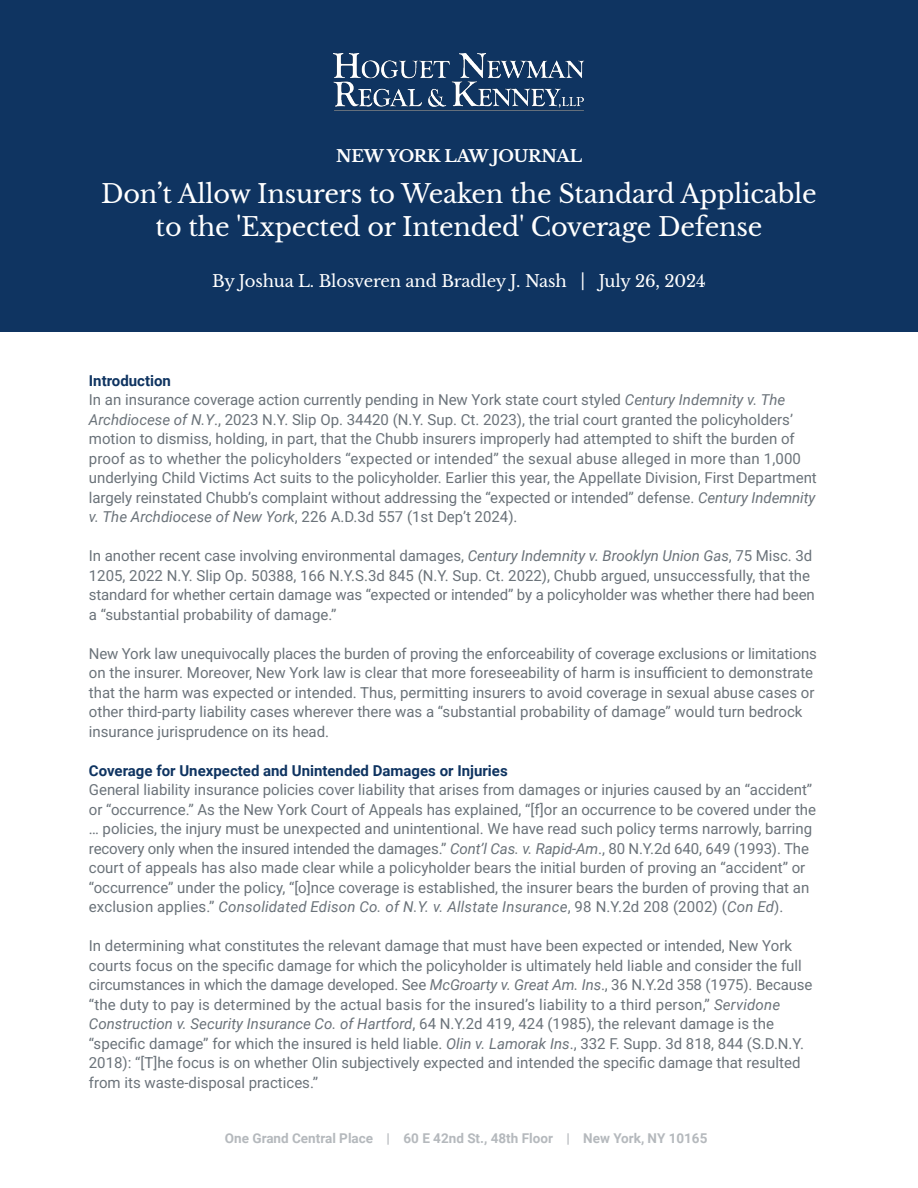
<style>
.page{position:relative;width:918px;height:1188px;background:#fff}
.page>*{position:absolute;margin:0;border:0;box-sizing:border-box;transform-origin:0 0}
.t1{font:25.5px/33px "Libre Baskerville";letter-spacing:-.01em;color:#fff;text-align:center}
.t2{font:16.5px "Libre Baskerville";letter-spacing:-.01em;color:#fff}
.t3{font:700 16.5px "Libre Baskerville";letter-spacing:-.01em;color:#fff}
.t4{font:15px/19.5px "Roboto";color:#6b737a}
.t5{font:700 15px "Roboto";color:#0f3461}
.t6{font:700 13.5px "Roboto";color:#b5b9bd}
.s1{font-style:italic}
</style>
<div class="page">
<div style="left:0;top:0;width:918px;height:332px;background:#0f3461"></div>
<img style="left:333px;top:54px;width:251px;height:57px">
<p class="t3" style="left:336px;top:146px;width:248px">NEW YORK LAW JOURNAL</p>
<p class="t1" style="left:101px;top:177px;width:717px">Don’t Allow Insurers to Weaken the Standard Applicable to the 'Expected or Intended' Coverage Defense</p>
<p class="t2" style="left:212px;top:271px;width:495px">By Joshua L. Blosveren and Bradley J. Nash | July 26, 2024</p>
<p class="t5" style="left:89px;top:370px;width:84px">Introduction</p>
<p class="t4" style="left:89px;top:390px;width:729px">In an insurance coverage action currently pending in New York state court styled <span class="s1">Century Indemnity v. The Archdiocese of N.Y</span>., 2023 N.Y. Slip Op. 34420 (N.Y. Sup. Ct. 2023), the trial court granted the policyholders’ motion to dismiss, holding, in part, that the Chubb insurers improperly had attempted to shift the burden of proof as to whether the policyholders “expected or intended” the sexual abuse alleged in more than 1,000 underlying Child Victims Act suits to the policyholder. Earlier this year, the Appellate Division, First Department largely reinstated Chubb’s complaint without addressing the “expected or intended” defense. <span class="s1">Century Indemnity v. The Archdiocese of New York</span>, 226 A.D.3d 557 (1st Dep’t 2024).</p>
<p class="t4" style="left:89px;top:546px;width:727px">In another recent case involving environmental damages, <span class="s1">Century Indemnity v. Brooklyn Union Gas</span>, 75 Misc. 3d 1205, 2022 N.Y. Slip Op. 50388, 166 N.Y.S.3d 845 (N.Y. Sup. Ct. 2022), Chubb argued, unsuccessfully, that the standard for whether certain damage was “expected or intended” by a policyholder was whether there had been a “substantial probability of damage.”</p>
<p class="t4" style="left:89px;top:643px;width:730px">New York law unequivocally places the burden of proving the enforceability of coverage exclusions or limitations on the insurer. Moreover, New York law is clear that more foreseeability of harm is insufficient to demonstrate that the harm was expected or intended. Thus, permitting insurers to avoid coverage in sexual abuse cases or other third-party liability cases wherever there was a “substantial probability of damage” would turn bedrock insurance jurisprudence on its head.</p>
<p class="t5" style="left:89px;top:760px;width:420px">Coverage for Unexpected and Unintended Damages or Injuries</p>
<p class="t4" style="left:89px;top:780px;width:729px">General liability insurance policies cover liability that arises from damages or injuries caused by an “accident” or “occurrence.” As the New York Court of Appeals has explained, “[f]or an occurrence to be covered under the … policies, the injury must be unexpected and unintentional. We have read such policy terms narrowly, barring recovery only when the insured intended the damages.” <span class="s1">Cont’l Cas. v. Rapid-Am</span>., 80 N.Y.2d 640, 649 (1993). The court of appeals has also made clear while a policyholder bears the initial burden of proving an “accident” or “occurrence” under the policy, “[o]nce coverage is established, the insurer bears the burden of proving that an exclusion applies.” <span class="s1">Consolidated Edison Co. of N.Y. v. Allstate Insurance</span>, 98 N.Y.2d 208 (2002) (<span class="s1">Con Ed</span>).</p>
<p class="t4" style="left:89px;top:936px;width:725px">In determining what constitutes the relevant damage that must have been expected or intended, New York courts focus on the specific damage for which the policyholder is ultimately held liable and consider the full circumstances in which the damage developed. See <span class="s1">McGroarty v. Great Am. Ins</span>., 36 N.Y.2d 358 (1975). Because “the duty to pay is determined by the actual basis for the insured’s liability to a third person,” <span class="s1">Servidone Construction v. Security Insurance Co. of Hartford</span>, 64 N.Y.2d 419, 424 (1985), the relevant damage is the “specific damage” for which the insured is held liable. <span class="s1">Olin v. Lamorak Ins</span>., 332 F. Supp. 3d 818, 844 (S.D.N.Y.<br>2018): “[T]he focus is on whether Olin subjectively expected and intended the specific damage that resulted from its waste-disposal practices.”</p>
<p class="t6" style="left:225px;top:1129px;width:484px">One Grand Central Place | 60 E 42nd St., 48th Floor | New York, NY 10165</p>
</div>
